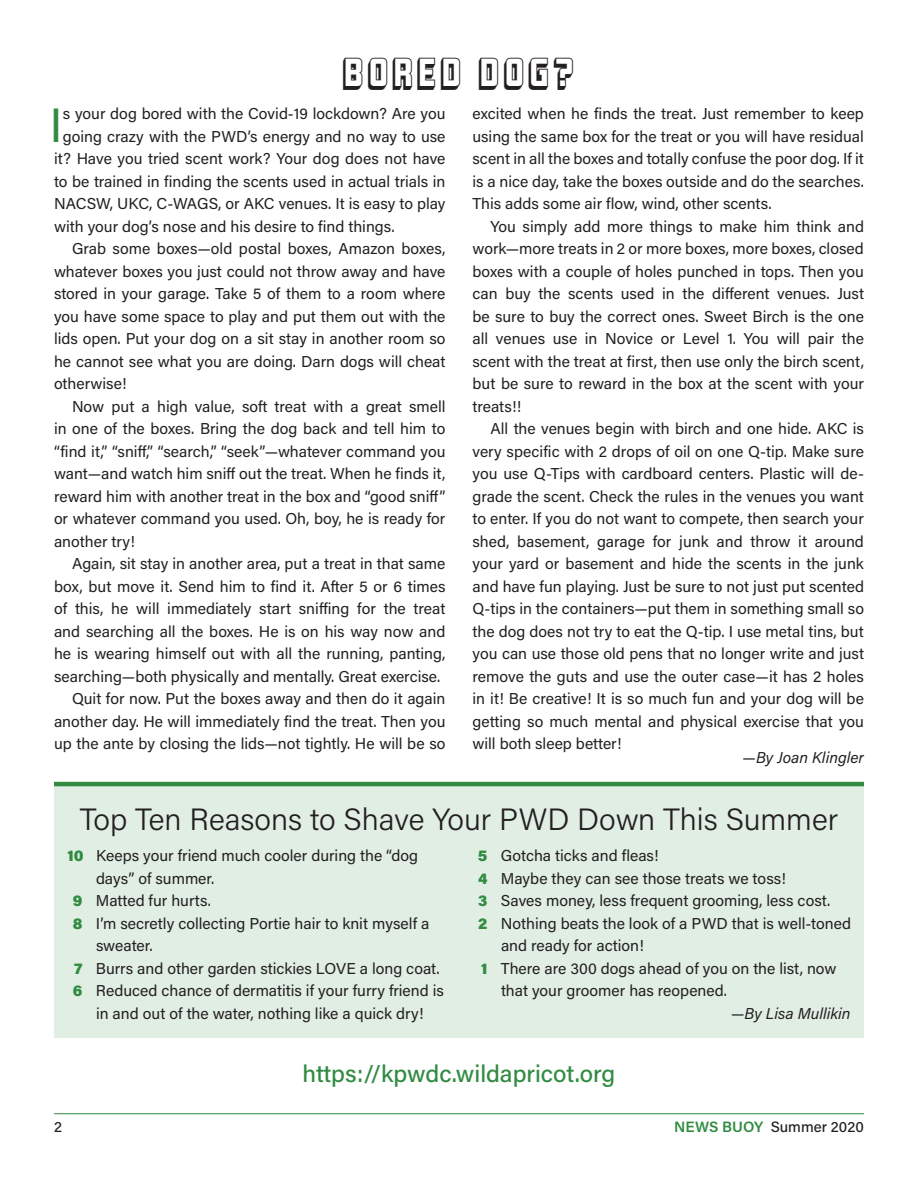
<style>
.page{position:relative;width:918px;height:1188px;background:#fff}
.page>*{position:absolute;margin:0;border:0;box-sizing:border-box;transform-origin:0 0}
.t1{font:48.15px "Acumin Pro";color:#318c42}
.A{font:42.75px "Liquorstore 3 D";letter-spacing:.06em;color:#231f20}
.t2{font:300 30.75px "Acumin Pro";color:#231f20}
.t3{font:500 24px "Acumin Pro";color:#318c42}
.t4{font:15.75px/22.5px "Acumin Pro";color:#231f20;text-align:justify}
.t5{font:italic 15.75px "Acumin Pro";letter-spacing:.005em;color:#231f20}
.t6{font:500 15px "Acumin Pro";color:#231f20}
.s1{font-style:normal}
.s2{font-weight:900;color:#318c42}
.s3{font-weight:600;color:#318c42}
</style>
<div class="page">
<hr style="left:54px;top:1113px;width:810px;height:1px;background:#318c42">
<div style="left:54px;top:786px;width:810px;height:252px;background:#e0eee3"></div>
<hr style="left:54px;top:782px;width:810px;height:4px;background:#318c42">
<p class="A" style="left:342px;top:45px;width:235px">BORED DOG?</p>
<p class="t1" style="left:50px;top:92px;width:15px">I</p>
<p class="t4" style="left:63px;top:102px;width:384px">s your dog bored with the Covid-19 lockdown? Are you</p>
<p class="t4" style="left:63px;top:124px;width:384px">going crazy with the PWD’s energy and no way to use</p>
<p class="t4" style="left:54px;top:147px;width:393px">it? Have you tried scent work? Your dog does not have</p>
<p class="t4" style="left:54px;top:169px;width:393px">to be trained in finding the scents used in actual trials in</p>
<p class="t4" style="left:54px;top:192px;width:393px">NACSW, UKC, C-WAGS, or AKC venues. It is easy to play</p>
<p class="t4" style="left:54px;top:214px;width:342px">with your dog’s nose and his desire to find things.</p>
<p class="t4" style="left:54px;top:237px;width:393px;text-indent:18px">Grab some boxes—old postal boxes, Amazon boxes, whatever boxes you just could not throw away and have stored in your garage. Take 5 of them to a room where you have some space to play and put them out with the lids open. Put your dog on a sit stay in another room so he cannot see what you are doing. Darn dogs will cheat otherwise!</p>
<p class="t4" style="left:54px;top:394px;width:393px;text-indent:18px">Now put a high value, soft treat with a great smell in one of the boxes. Bring the dog back and tell him to “find it,” “sniff,” “search,” “seek”—whatever command you want—and watch him sniff out the treat. When he finds it, reward him with another treat in the box and “good sniff” or whatever command you used. Oh, boy, he is ready for another try!</p>
<p class="t4" style="left:54px;top:552px;width:393px;text-indent:18px">Again, sit stay in another area, put a treat in that same box, but move it. Send him to find it. After 5 or 6 times of this, he will immediately start sniffing for the treat and searching all the boxes. He is on his way now and he is wearing himself out with all the running, panting, searching—both physically and mentally. Great exercise.</p>
<p class="t4" style="left:54px;top:687px;width:393px;text-indent:18px">Quit for now. Put the boxes away and then do it again another day. He will immediately find the treat. Then you up the ante by closing the lids—not tightly. He will be so</p>
<p class="t4" style="left:472px;top:102px;width:393px">excited when he finds the treat. Just remember to keep using the same box for the treat or you will have residual scent in all the boxes and totally confuse the poor dog. If it is a nice day, take the boxes outside and do the searches.<br>This adds some air flow, wind, other scents.</p>
<p class="t4" style="left:472px;top:214px;width:393px;text-indent:18px">You simply add more things to make him think and work—more treats in 2 or more boxes, more boxes, closed boxes with a couple of holes punched in tops. Then you can buy the scents used in the different venues. Just be sure to buy the correct ones. Sweet Birch is the one all venues use in Novice or Level 1. You will pair the scent with the treat at first, then use only the birch scent, but be sure to reward in the box at the scent with your treats!!</p>
<p class="t4" style="left:472px;top:417px;width:393px;text-indent:18px">All the venues begin with birch and one hide. AKC is very specific with 2 drops of oil on one Q-tip. Make sure you use Q-Tips with cardboard centers. Plastic will de&shy;grade the scent. Check the rules in the venues you want to enter. If you do not want to compete, then search your shed, basement, garage for junk and throw it around your yard or basement and hide the scents in the junk and have fun playing. Just be sure to not just put scented Q-tips in the containers—put them in something small so the dog does not try to eat the Q-tip. I use metal tins, but you can use those old pens that no longer write and just remove the guts and use the outer case—it has 2 holes in it! Be creative! It is so much fun and your dog will be getting so much mental and physical exercise that you will both sleep better!</p>
<p class="t5" style="left:743px;top:746px;width:123px"><span class="s1">—</span>By Joan Klingler</p>
<p class="t2" style="left:80px;top:798px;width:760px">Top Ten Reasons to Shave Your PWD Down This Summer</p>
<p class="t4" style="left:96px;top:844px;width:324px;text-indent:-28px"><span class="s2">10</span> Keeps your friend much cooler during the “dog days” of summer.</p>
<p class="t4" style="left:73px;top:889px;width:140px"><span class="s2">9</span> Matted fur hurts.</p>
<p class="t4" style="left:96px;top:912px;width:335px;text-indent:-23px"><span class="s2">8</span> I’m secretly collecting Portie hair to knit myself a sweater.</p>
<p class="t4" style="left:74px;top:957px;width:367px"><span class="s2">7</span> Burrs and other garden stickies LOVE a long coat.</p>
<p class="t4" style="left:73px;top:979px;width:373px;text-align:center"><span class="s2">6</span> Reduced chance of dermatitis if your furry friend is in and out of the water, nothing like a quick dry!</p>
<p class="t4" style="left:478px;top:844px;width:182px"><span class="s2">5</span> Gotcha ticks and fleas!</p>
<p class="t4" style="left:478px;top:867px;width:309px"><span class="s2">4</span> Maybe they can see those treats we toss!</p>
<p class="t4" style="left:478px;top:889px;width:354px"><span class="s2">3</span> Saves money, less frequent grooming, less cost.</p>
<p class="t4" style="left:501px;top:912px;width:352px;text-indent:-23px"><span class="s2">2</span> Nothing beats the look of a PWD that is well-toned and ready for action!</p>
<p class="t4" style="left:501px;top:957px;width:337px;text-indent:-20px"><span class="s2">1</span> There are 300 dogs ahead of you on the list, now that your groomer has reopened.</p>
<p class="t5" style="left:731px;top:1002px;width:121px"><span class="s1">—</span>By Lisa Mullikin</p>
<p class="t3" style="left:303px;top:1057px;width:314px">https://kpwdc.wildapricot.org</p>
<p class="t6" style="left:54px;top:1116px;width:9px">2</p>
<p class="t6" style="left:674px;top:1116px;width:191px"><span class="s3">NEWS BUOY</span> Summer 2020</p>
</div>
